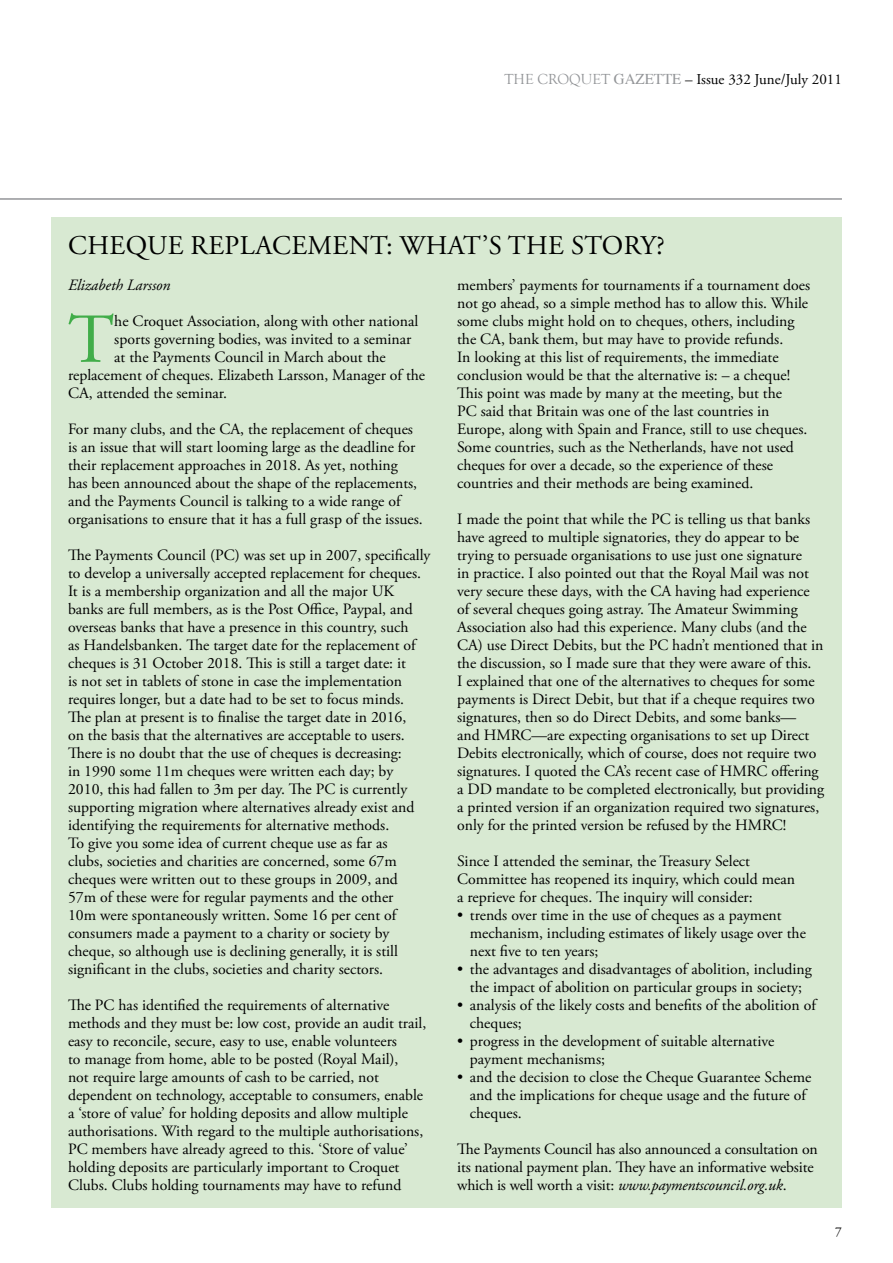
<style>
.page{position:relative;width:893px;height:1263px;background:#fff}
.page>*{position:absolute;margin:0;border:0;box-sizing:border-box;transform-origin:0 0}
.t1{font:70.05px "Adobe Garamond Pro";color:#41ad49}
.t2{font:27px "Adobe Garamond Pro";letter-spacing:.015em;color:#000}
.t3{font:15.75px/18px "Adobe Garamond Pro";color:#000}
.t4{font:italic 15.75px "Adobe Garamond Pro";color:#000}
.t5{font:15px "Adobe Garamond Pro";color:#000}
.t6{font:13.5px "Adobe Garamond Pro";color:#000}
.s1{font-family:"Goudy Old Style T";color:#939598}
.s2{font-family:"Times";color:#939598}
.s3{font-style:italic}
</style>
<div class="page">
<hr style="left:0;top:198px;width:842px;height:2px;background:#939598">
<div style="left:51px;top:218px;width:791px;height:990px;background:#d8e9d2"></div>
<p class="t5" style="left:504px;top:70px;width:339px"><span class="s1">THE CROQUET</span> <span class="s2">GAZETTE</span> – Issue 332 June/July 2011</p>
<h2 class="t2" style="left:68px;top:230px;width:174px">Cheque Replac</h2>
<h2 class="t2" style="left:291px;top:230px;width:375px">ement: What’s th e Story?</h2>
<p class="t4" style="left:68px;top:275px;width:104px">Elizabeth Larsson</p>
<h1 class="t1" style="left:68px;top:297px;width:47px">T</h1>
<p class="t3" style="left:114px;top:312px;width:306px">he Croquet Association, along with other national</p>
<p class="t3" style="left:457px;top:276px;width:354px">members’ payments for tournaments if a tournament does not go ahead, so a simple method has to allow this. While some clubs might hold on to cheques, others, including the CA, bank them, but may have to provide refunds.<br>In looking at this list of requirements, the immediate conclusion would be that the alternative is: – a cheque!<br>This point was made by many at the meeting, but the<br>PC said that Britain was one of the last countries in Europe, along with Spain and France, still to use cheques.<br>Some countries, such as the Netherlands, have not used cheques for over a decade, so the experience of these countries and their methods are being examined.</p>
<p class="t3" style="left:457px;top:510px;width:369px">I made the point that while the PC is telling us that banks have agreed to multiple signatories, they do appear to be trying to persuade organisations to use just one signature<br>in practice. I also pointed out that the Royal Mail was not very secure these days, with the CA having had experience of several cheques going astray. The Amateur Swimming Association also had this experience. Many clubs (and the CA) use Direct Debits, but the PC hadn’t mentioned that in the discussion, so I made sure that they were aware of this.<br>I explained that one of the alternatives to cheques for some payments is Direct Debit, but that if a cheque requires two signatures, then so do Direct Debits, and some banks—<br>and HMRC—are expecting organisations to set up Direct Debits electronically, which of course, does not require two signatures. I quoted the CA’s recent case of HMRC offering a DD mandate to be completed electronically, but providing a printed version if an organization required two signatures, only for the printed version be refused by the HMRC!</p>
<p class="t3" style="left:457px;top:852px;width:339px">Since I attended the seminar, the Treasury Select<br>Committee has reopened its inquiry, which could mean a reprieve for cheques. The inquiry will consider:</p>
<p class="t3" style="left:470px;top:906px;width:338px;text-indent:-13px">• trends over time in the use of cheques as a payment mechanism, including estimates of likely usage over the next five to ten years;</p>
<p class="t3" style="left:457px;top:960px;width:356px;text-align:center">• the advantages and disadvantages of abolition, including the impact of abolition on particular groups in society;</p>
<p class="t3" style="left:470px;top:996px;width:347px;text-indent:-13px">• analysis of the likely costs and benefits of the abolition of cheques;</p>
<p class="t3" style="left:470px;top:1032px;width:306px;text-indent:-13px">• progress in the development of suitable alternative payment mechanisms;</p>
<p class="t3" style="left:470px;top:1068px;width:343px;text-indent:-13px">• and the decision to close the Cheque Guarantee Scheme and the implications for cheque usage and the future of cheques.</p>
<p class="t3" style="left:457px;top:1140px;width:362px">The Payments Council has also announced a consultation on its national payment plan. They have an informative website which is well worth a visit: <span class="s3">www.paymentscouncil.org.uk</span>.</p>
<p class="t3" style="left:114px;top:330px;width:299px">sports governing bodies, was invited to a seminar</p>
<p class="t3" style="left:114px;top:348px;width:273px">at the Payments Council in March about the</p>
<p class="t3" style="left:68px;top:366px;width:359px">replacement of cheques. Elizabeth Larsson, Manager of the</p>
<p class="t3" style="left:68px;top:384px;width:161px">CA, attended the seminar.</p>
<p class="t3" style="left:68px;top:420px;width:356px">For many clubs, and the CA, the replacement of cheques is an issue that will start looming large as the deadline for their replacement approaches in 2018. As yet, nothing<br>has been announced about the shape of the replacements, and the Payments Council is talking to a wide range of organisations to ensure that it has a full grasp of the issues.</p>
<p class="t3" style="left:68px;top:546px;width:364px">The Payments Council (PC) was set up in 2007, specifically to develop a universally accepted replacement for cheques.<br>It is a membership organization and all the major UK banks are full members, as is the Post Office, Paypal, and overseas banks that have a presence in this country, such<br>as Handelsbanken. The target date for the replacement of cheques is 31 October 2018. This is still a target date: it<br>is not set in tablets of stone in case the implementation requires longer, but a date had to be set to focus minds.<br>The plan at present is to finalise the target date in 2016,<br>on the basis that the alternatives are acceptable to users.<br>There is no doubt that the use of cheques is decreasing:<br>in 1990 some 11m cheques were written each day; by 2010, this had fallen to 3m per day. The PC is currently supporting migration where alternatives already exist and identifying the requirements for alternative methods.<br>To give you some idea of current cheque use as far as<br>clubs, societies and charities are concerned, some 67m cheques were written out to these groups in 2009, and<br>57m of these were for regular payments and the other<br>10m were spontaneously written. Some 16 per cent of consumers made a payment to a charity or society by cheque, so although use is declining generally, it is still significant in the clubs, societies and charity sectors.</p>
<p class="t3" style="left:68px;top:996px;width:360px">The PC has identified the requirements of alternative methods and they must be: low cost, provide an audit trail, easy to reconcile, secure, easy to use, enable volunteers<br>to manage from home, able to be posted (Royal Mail),<br>not require large amounts of cash to be carried, not dependent on technology, acceptable to consumers, enable a ‘store of value’ for holding deposits and allow multiple authorisations. With regard to the multiple authorisations, PC members have already agreed to this. ‘Store of value’ holding deposits are particularly important to Croquet Clubs. Clubs holding tournaments may have to refund</p>
<p class="t6" style="left:835px;top:1223px;width:8px">7</p>
</div>
